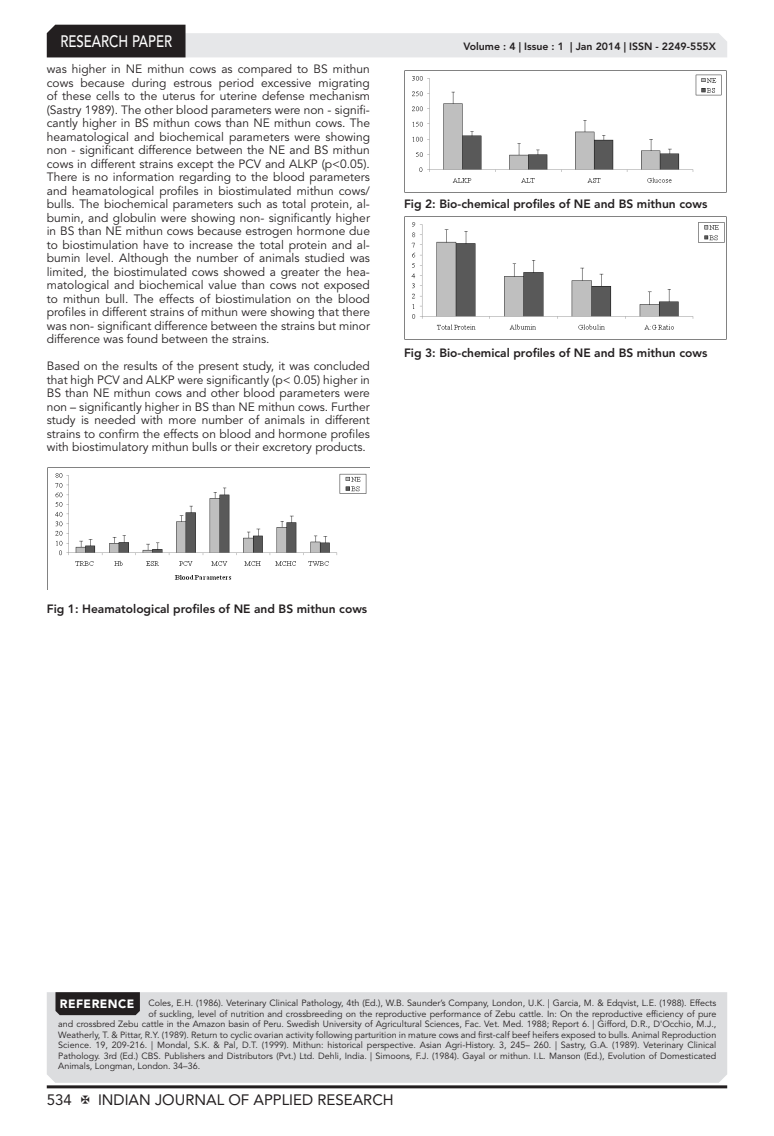
<style>
.page{position:relative;width:774px;height:1136px;background:#fff}
.page>*{position:absolute;margin:0;border:0;box-sizing:border-box;transform-origin:0 0}
.t1{font:500 16.5px "Avenir LT Std";color:#fff;scale:.8 1}
.t2{font:15px "Avenir LT Std";color:#231f20}
.Body_Text{font:12px/13.5px "Avenir LT Std";color:#231f20;text-align:justify}
.Bold{font:800 12px "Avenir LT Std";color:#231f20}
.t3{font:900 12px "Avenir LT Std";letter-spacing:.04em;color:#fff}
.t4{font:800 10.5px "Avenir LT Std";color:#231f20}
.Reference{font:9px "Avenir LT Std";color:#231f20}
</style>
<div class="page">
<hr style="left:47px;top:1085px;width:680px;height:3px;background:#231f20">
<svg style="left:47px;top:25px;width:680px;height:32px"></svg>
<div style="left:47px;top:992px;width:680px;height:90px;background:#dcdddf"></div>
<svg style="left:55px;top:992px;width:85px;height:23px;background:#272324"></svg>
<img style="left:47px;top:467px;width:323px;height:123px">
<img style="left:405px;top:70px;width:322px;height:122px">
<img style="left:411px;top:222px;width:314px;height:108px">
<h1 class="t1" style="left:60px;top:32px;width:141px">RESEARCH PAPER</h1>
<p class="Body_Text" style="left:47px;top:62px;width:325px">was higher in NE mithun cows as compared to BS mithun cows because during estrous period excessive migrating of these cells to the uterus for uterine defense mechanism (Sastry 1989). The other blood parameters were non - signifi&shy;cantly higher in BS mithun cows than NE mithun cows. The heamatological and biochemical parameters were showing non - significant difference between the NE and BS mithun cows in different strains except the PCV and ALKP (p&lt;0.05).<br>There is no information regarding to the blood parameters and heamatological profiles in biostimulated mithun cows/ bulls. The biochemical parameters such as total protein, al&shy;bumin, and globulin were showing non- significantly higher in BS than NE mithun cows because estrogen hormone due to biostimulation have to increase the total protein and al&shy;bumin level. Although the number of animals studied was limited, the biostimulated cows showed a greater the hea&shy;matological and biochemical value than cows not exposed to mithun bull. The effects of biostimulation on the blood profiles in different strains of mithun were showing that there was non- significant difference between the strains but minor difference was found between the strains.</p>
<p class="Body_Text" style="left:47px;top:359px;width:325px">Based on the results of the present study, it was concluded that high PCV and ALKP were significantly (p&lt; 0.05) higher in BS than NE mithun cows and other blood parameters were non – significantly higher in BS than NE mithun cows. Further study is needed with more number of animals in different strains to confirm the effects on blood and hormone profiles with biostimulatory mithun bulls or their excretory products.</p>
<p class="t4" style="left:463px;top:41px;width:254px">Volume : 4 | Issue : 1 | Jan 2014 | ISSN - 2249-555X</p>
<p class="Bold" style="left:404px;top:197px;width:305px">Fig 2: Bio-chemical profiles of NE and BS mithun cows</p>
<p class="Bold" style="left:404px;top:345px;width:305px">Fig 3: Bio-chemical profiles of NE and BS mithun cows</p>
<p class="Bold" style="left:47px;top:602px;width:322px">Fig 1: Heamatological profiles of NE and BS mithun cows</p>
<p class="t3" style="left:60px;top:996px;width:76px">REFERENCE</p>
<p class="Reference" style="left:148px;top:997px;width:569px">Coles, E.H. (1986). Veterinary Clinical Pathology, 4th (Ed.), W.B. Saunder’s Company, London, U.K. | Garcia, M. &amp; Edqvist, L.E. (1988). Effects</p>
<p class="Reference" style="left:148px;top:1008px;width:569px">of suckling, level of nutrition and crossbreeding on the reproductive performance of Zebu cattle. In: On the reproductive efficiency of pure</p>
<p class="Reference" style="left:58px;top:1018px;width:659px">and crossbred Zebu cattle in the Amazon basin of Peru. Swedish University of Agricultural Sciences, Fac. Vet. Med. 1988; Report 6. | Gifford, D.R., D'Occhio, M.J.,</p>
<p class="Reference" style="left:58px;top:1029px;width:659px">Weatherly, T. &amp; Pittar, R.Y. (1989). Return to cyclic ovarian activity following parturition in mature cows and first-calf beef heifers exposed to bulls. Animal Reproduction</p>
<p class="Reference" style="left:58px;top:1039px;width:659px">Science. 19, 209-216. | Mondal, S.K. &amp; Pal, D.T. (1999). Mithun: historical perspective. Asian Agri-History. 3, 245– 260. | Sastry, G.A. (1989). Veterinary Clinical</p>
<p class="Reference" style="left:58px;top:1050px;width:659px">Pathology. 3rd (Ed.) CBS. Publishers and Distributors (Pvt.) Ltd. Dehli, India. | Simoons, F.J. (1984). Gayal or mithun. I.L. Manson (Ed.), Evolution of Domesticated</p>
<p class="Reference" style="left:58px;top:1060px;width:144px">Animals, Longman, London. 34–36.</p>
<p class="t2" style="left:47px;top:1090px;width:27px">534</p>
<p class="t2" style="left:98px;top:1090px;width:297px">INDIAN JOURNAL OF APPLIED RESEARCH</p>
</div>
